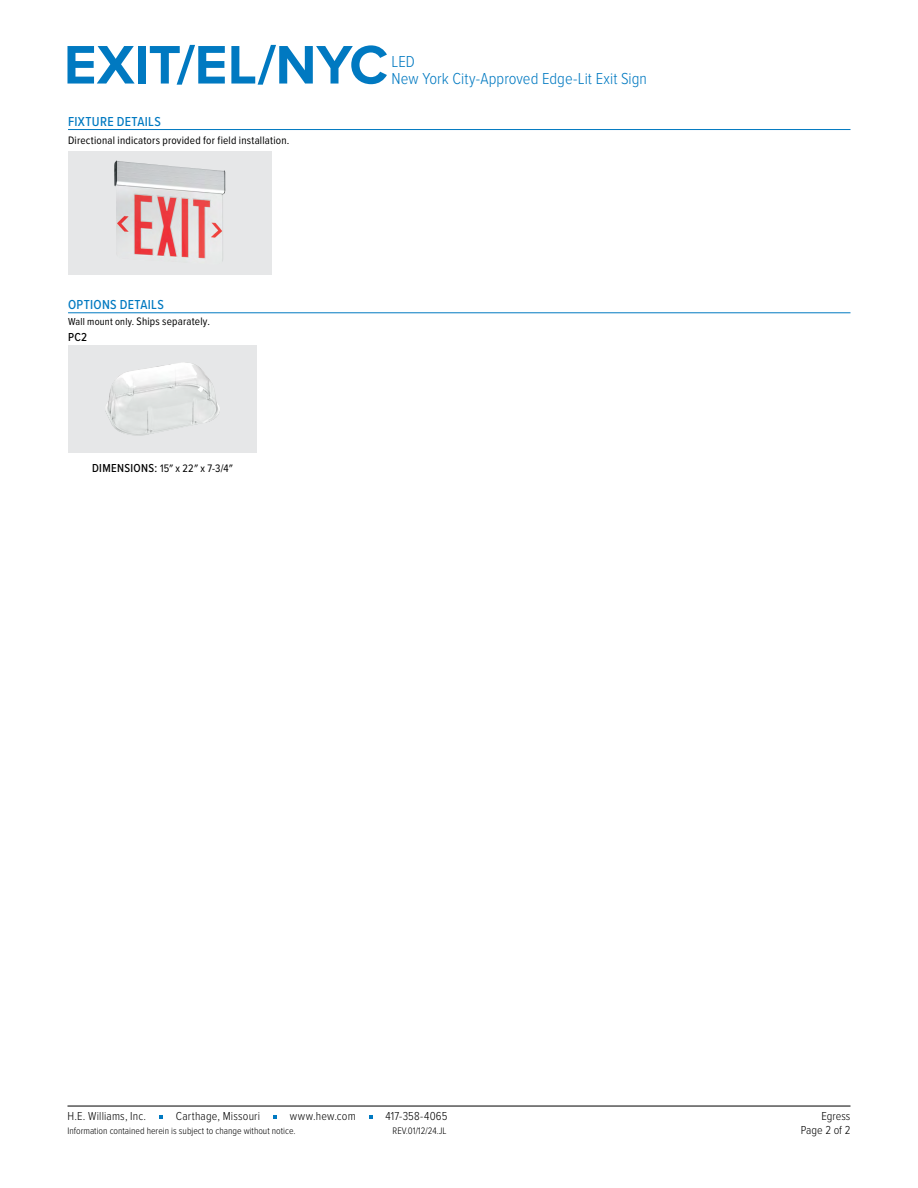
<style>
.page{position:relative;width:918px;height:1188px;background:#fff}
.page>*{position:absolute;margin:0;border:0;box-sizing:border-box;transform-origin:0 0}
.t1{font:700 56.25px "Proxima Nova";letter-spacing:-.005em;color:#0079c1}
.t2{font:300 16.5px/16.5px "Proxima Nova Cond";letter-spacing:.005em;color:#0079c1}
.Blue__underlined_headings{font:500 13.5px "Proxima Nova Cond";letter-spacing:.025em;color:#0079c1}
.t3{font:300 12px "Proxima Nova Cond";letter-spacing:.015em;color:#000}
.Sub_headings{font:500 12px "Proxima Nova Cond";color:#000}
.Drawing_Descriptions{font:11.25px "Proxima Nova Cond";letter-spacing:.02em;color:#000}
.Order_Info_-_Plain_Text{font:11.25px "Proxima Nova Cond";letter-spacing:.015em;color:#000}
.Sub_headings-2{font:11.25px "Proxima Nova Cond";color:#000}
.t4{font:300 9.75px "Proxima Nova Cond";color:#000}
.s1{font-size:10.5px}
.s2{font-weight:500;font-size:12px}
</style>
<div class="page">
<hr style="left:68px;top:129px;width:783px;height:1px;background:#0079c1">
<hr style="left:68px;top:312px;width:783px;height:1px;background:#0079c1">
<div style="left:68px;top:151px;width:204px;height:123px;background:#e6e7e8"></div>
<img style="left:114px;top:161px;width:111px;height:100px">
<div style="left:68px;top:345px;width:189px;height:108px;background:#e6e7e8"></div>
<img style="left:105px;top:362px;width:115px;height:74px">
<hr style="left:68px;top:1106px;width:782px;height:1px;background:#000">
<svg style="left:159px;top:1116px;width:4px;height:3px"></svg>
<svg style="left:273px;top:1116px;width:4px;height:3px"></svg>
<h1 class="t1" style="left:64px;top:23px;width:326px">EXIT/EL/NYC</h1>
<h2 class="t2" style="left:392px;top:52px;width:257px">LED<br>New York City-Approved Edge-Lit Exit Sign</h2>
<p class="Blue__underlined_headings" style="left:68px;top:112px;width:95px">FIXTURE DETAILS</p>
<p class="Drawing_Descriptions" style="left:68px;top:132px;width:223px">Directional indicators provided for field installation.</p>
<p class="Blue__underlined_headings" style="left:68px;top:295px;width:97px">OPTIONS DETAILS</p>
<p class="Order_Info_-_Plain_Text" style="left:68px;top:313px;width:143px"><span class="s1">Wall mount only.</span> Ships separately.</p>
<p class="Sub_headings" style="left:68px;top:329px;width:21px">PC2</p>
<p class="Sub_headings-2" style="left:92px;top:460px;width:142px"><span class="s2">DIMENSIONS:</span> 15″ x 22″ x 7-3/4″</p>
<p class="t3" style="left:68px;top:1108px;width:80px">H.E. Williams, Inc.</p>
<p class="t3" style="left:176px;top:1108px;width:86px">Carthage, Missouri</p>
<p class="t3" style="left:290px;top:1108px;width:67px">www.hew.com</p>
<p class="t3" style="left:385px;top:1108px;width:64px">417-358-4065</p>
<p class="t4" style="left:68px;top:1123px;width:230px">Information contained herein is subject to change without notice.</p>
<p class="t3" style="left:822px;top:1108px;width:30px">Egress</p>
<p class="t4" style="left:393px;top:1123px;width:56px">REV.01/12/24.JL</p>
<p class="t3" style="left:801px;top:1121px;width:51px">Page 2 of 2</p>
</div>
